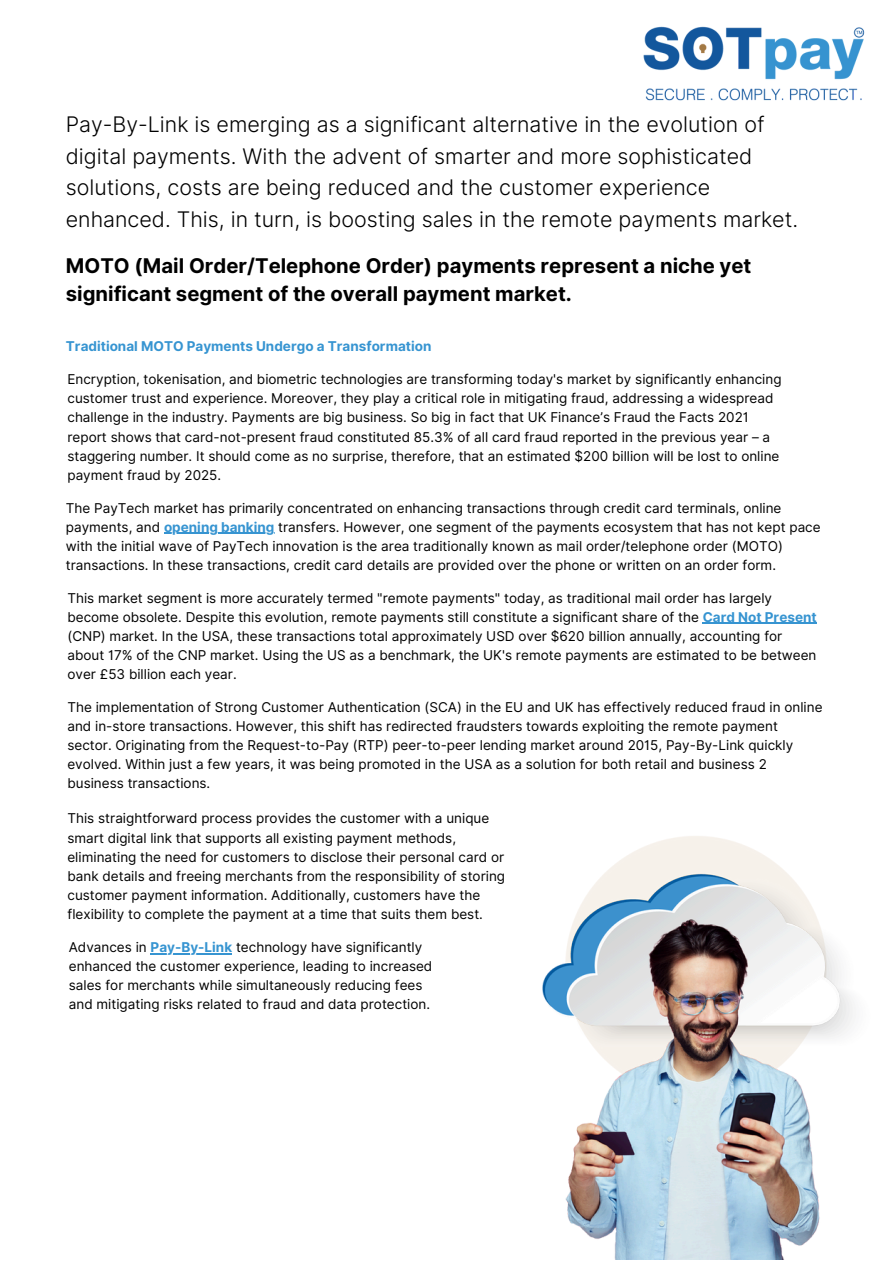
<style>
.page{position:relative;width:894px;height:1264px;background:#fff}
.page>*{position:absolute;margin:0;border:0;box-sizing:border-box;transform-origin:0 0}
.t1{font:300 21.45px/31.5px "Inter";color:#000}
.t2{font:700 20.25px/28.2px "Inter";color:#000}
.t3{font:13.5px/19.2px "Inter";color:#000}
.t4{font:700 13.5px "Inter";color:#3694d1}
.s1{font-weight:700;color:#3694d1}
</style>
<div class="page">
<img style="left:643px;top:26px;width:222px;height:75px">
<img style="left:542px;top:836px;width:313px;height:423px">
<hr style="left:164px;top:533px;width:110px;height:1px;background:#3694d1">
<hr style="left:702px;top:623px;width:114px;height:1px;background:#3694d1">
<hr style="left:150px;top:952px;width:82px;height:2px;background:#3694d1">
<p class="t1" style="left:66px;top:109px;width:733px">Pay-By-Link is emerging as a significant alternative in the evolution of digital payments. With the advent of smarter and more sophisticated solutions, costs are being reduced and the customer experience enhanced. This, in turn, is boosting sales in the remote payments market.</p>
<h1 class="t2" style="left:66px;top:251px;width:687px">MOTO (Mail Order/Telephone Order) payments represent a niche yet significant segment of the overall payment market.</h1>
<h3 class="t4" style="left:66px;top:338px;width:367px">Traditional MOTO Payments Undergo a Transformation</h3>
<p class="t3" style="left:67px;top:369px;width:715px">Encryption, tokenisation, and biometric technologies are transforming today's market by significantly enhancing customer trust and experience. Moreover, they play a critical role in mitigating fraud, addressing a widespread challenge in the industry. Payments are big business. So big in fact that UK Finance’s Fraud the Facts 2021 report shows that card-not-present fraud constituted 85.3% of all card fraud reported in the previous year – a staggering number. It should come as no surprise, therefore, that an estimated $200 billion will be lost to online payment fraud by 2025.</p>
<p class="t3" style="left:66px;top:498px;width:756px">The PayTech market has primarily concentrated on enhancing transactions through credit card terminals, online payments, and <span class="s1">opening banking</span> transfers. However, one segment of the payments ecosystem that has not kept pace</p>
<p class="t3" style="left:66px;top:536px;width:718px">with the initial wave of PayTech innovation is the area traditionally known as mail order/telephone order (MOTO) transactions. In these transactions, credit card details are provided over the phone or written on an order form.</p>
<p class="t3" style="left:67px;top:588px;width:750px">This market segment is more accurately termed "remote payments" today, as traditional mail order has largely become obsolete. Despite this evolution, remote payments still constitute a significant share of the <span class="s1">Card Not Present </span>(CNP) market. In the USA, these transactions total approximately USD over $620 billion annually, accounting for about 17% of the CNP market. Using the US as a benchmark, the UK's remote payments are estimated to be between over £53 billion each year.</p>
<p class="t3" style="left:67px;top:697px;width:756px">The implementation of Strong Customer Authentication (SCA) in the EU and UK has effectively reduced fraud in online and in-store transactions. However, this shift has redirected fraudsters towards exploiting the remote payment sector. Originating from the Request-to-Pay (RTP) peer-to-peer lending market around 2015, Pay-By-Link quickly evolved. Within just a few years, it was being promoted in the USA as a solution for both retail and business 2 business transactions.</p>
<p class="t3" style="left:67px;top:809px;width:439px">This straightforward process provides the customer with a unique smart digital link that supports all existing payment methods, eliminating the need for customers to disclose their personal card or bank details and freeing merchants from the responsibility of storing customer payment information. Additionally, customers have the flexibility to complete the payment at a time that suits them best.</p>
<p class="t3" style="left:69px;top:937px;width:365px">Advances in <span class="s1">Pay-By-Link</span> technology have significantly enhanced the customer experience, leading to increased sales for merchants while simultaneously reducing fees and mitigating risks related to fraud and data protection.</p>
</div>
